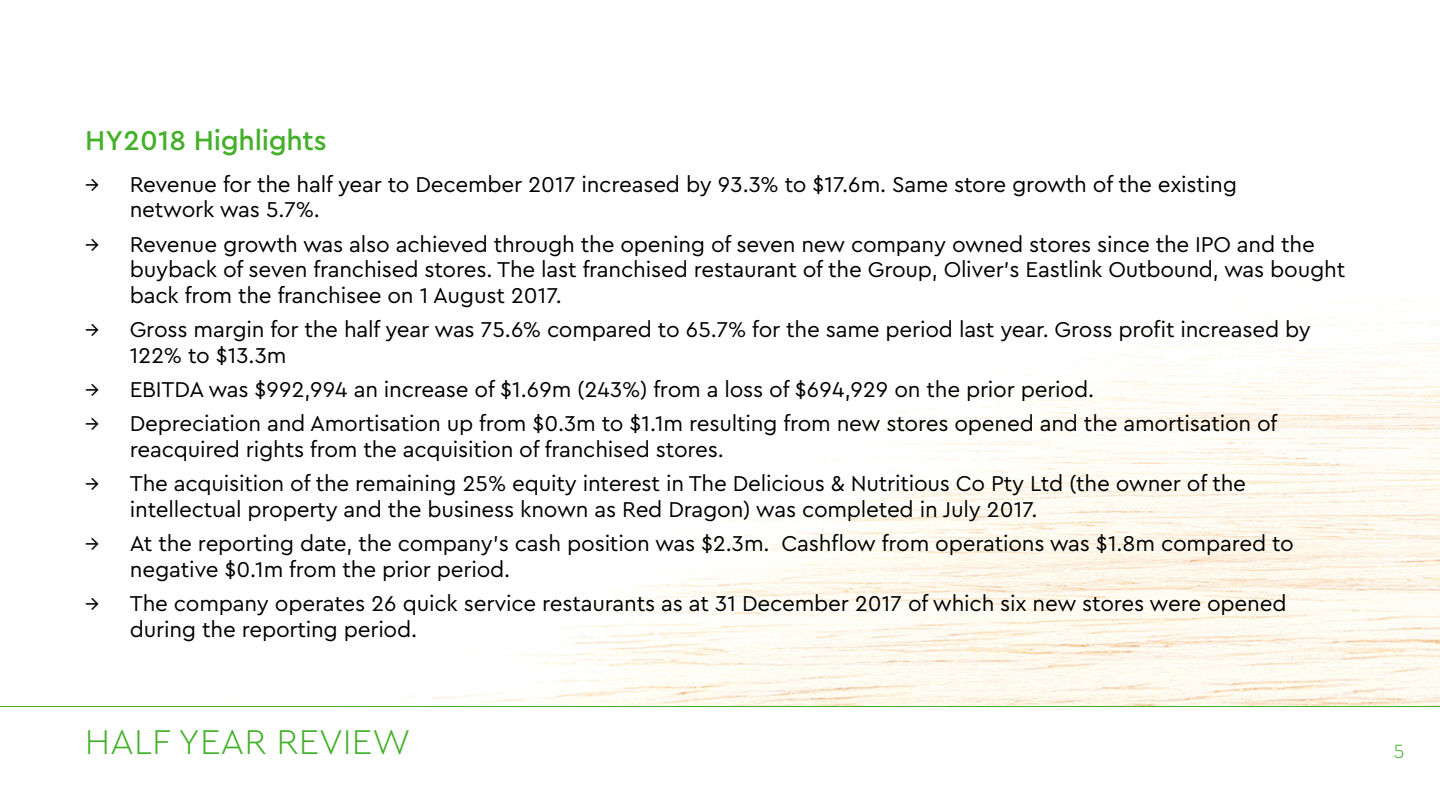
<style>
.page{position:relative;width:1440px;height:810px;background:#fff}
.page>*{position:absolute;margin:0;border:0;box-sizing:border-box;transform-origin:0 0}
.t1{font:300 36px "Cera";color:#43b02a}
.t2{font:500 28.5px "Cera";letter-spacing:-.01em;color:#43b02a}
.t3{font:22.5px/25.5px "Cera";letter-spacing:-.01em;color:#000}
.t4{font:300 20.02px "Cera";color:#43b02a}
</style>
<div class="page">
<img style="left:388px;top:310px;width:1052px;height:396px">
<hr style="left:0;top:706px;width:1440px;height:1px;background:#43b02a">
<p class="t2" style="left:85px;top:121px;width:243px">HY2018 Highlights</p>
<p class="t3" style="left:130px;top:170px;width:1109px;text-indent:-45px">→ Revenue for the half year to December 2017 increased by 93.3% to $17.6m. Same store growth of the existing network was 5.7%.</p>
<p class="t3" style="left:130px;top:230px;width:1217px;text-indent:-45px">→ Revenue growth was also achieved through the opening of seven new company owned stores since the IPO and the buyback of seven franchised stores. The last franchised restaurant of the Group, Oliver’s Eastlink Outbound, was bought back from the franchisee on 1 August 2017.</p>
<p class="t3" style="left:130px;top:316px;width:1183px;text-indent:-45px">→ Gross margin for the half year was 75.6% compared to 65.7% for the same period last year. Gross profit increased by<br>122% to $13.3m</p>
<p class="t3" style="left:85px;top:376px;width:1011px">→ EBITDA was $992,994 an increase of $1.69m (243%) from a loss of $694,929 on the prior period.</p>
<p class="t3" style="left:130px;top:410px;width:1149px;text-indent:-45px">→ Depreciation and Amortisation up from $0.3m to $1.1m resulting from new stores opened and the amortisation of reacquired rights from the acquisition of franchised stores.</p>
<p class="t3" style="left:130px;top:470px;width:1118px;text-indent:-45px">→ The acquisition of the remaining 25% equity interest in The Delicious &amp; Nutritious Co Pty Ltd (the owner of the intellectual property and the business known as Red Dragon) was completed in July 2017.</p>
<p class="t3" style="left:130px;top:530px;width:1166px;text-indent:-45px">→ At the reporting date, the company’s cash position was $2.3m. Cashflow from operations was $1.8m compared to negative $0.1m from the prior period.</p>
<p class="t3" style="left:130px;top:590px;width:1158px;text-indent:-45px">→ The company operates 26 quick service restaurants as at 31 December 2017 of which six new stores were opened during the reporting period.</p>
<h1 class="t1" style="left:85px;top:718px;width:327px">HALF YEAR REVIEW</h1>
<p class="t4" style="left:1394px;top:738px;width:13px">5</p>
</div>
